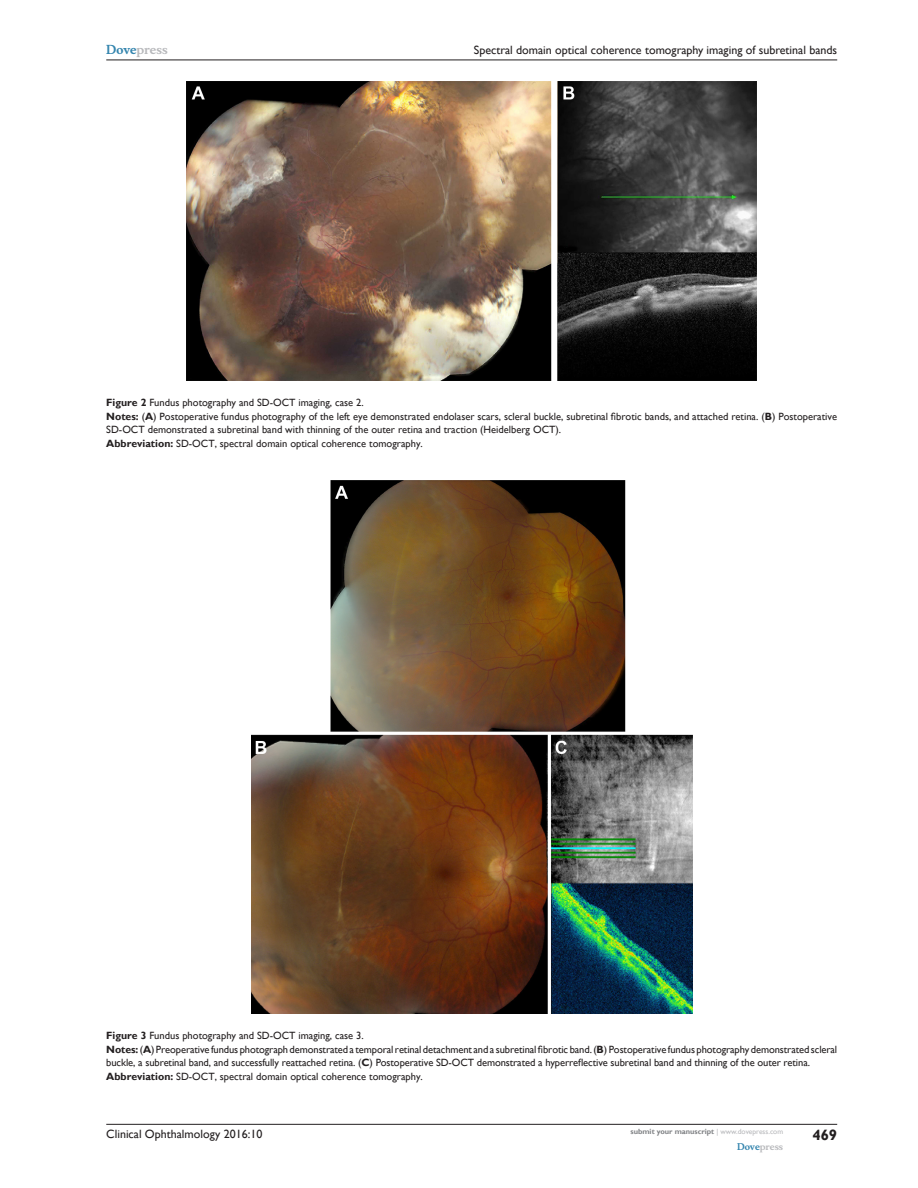
<style>
.page{position:relative;width:918px;height:1188px;background:#fff}
.page>*{position:absolute;margin:0;border:0;box-sizing:border-box;transform-origin:0 0}
.RunFolio-R{font:700 15px "Gill Sans";color:#231f20}
.RunH-R{font:12px "Gill Sans";color:#231f20}
.RunF-R{font:12px "Gill Sans";color:#231f20}
.RunH-Brand-R{font:700 12px "Musee";color:#b8b9bc}
.FigSNRI{font:10.5px/13.5px "Gill Sans";letter-spacing:-.01em;color:#231f20}
.FigC{font:10.5px "Gill Sans";color:#231f20}
.RunF-Brand-R{font:700 9px "Musee";color:#b8b9bc}
.RunF-SubmityourMS-R{font:700 7.5px "Gill Sans";color:#808285}
.s1{color:#3485ae}
.s2{font-weight:700}
.s3{font-weight:400;color:#b8b9bc}
</style>
<div class="page">
<hr style="left:106px;top:1124px;width:731px;height:1px;background:#231f20">
<hr style="left:106px;top:60px;width:731px;height:1px;background:#231f20">
<img style="left:187px;top:81px;width:570px;height:300px">
<img style="left:251px;top:480px;width:441px;height:534px">
<p class="RunH-Brand-R" style="left:106px;top:43px;width:63px"><span class="s1">Dove</span>press</p>
<p class="RunH-R" style="left:474px;top:43px;width:365px">Spectral domain optical coherence tomography imaging of subretinal bands</p>
<p class="FigC" style="left:106px;top:397px;width:259px"><span class="s2">Figure 2</span> Fundus photography and SD-OCT imaging, case 2.</p>
<p class="FigSNRI" style="left:106px;top:410px;width:732px"><span class="s2">Notes:</span> (<span class="s2">A</span>) Postoperative fundus photography of the left eye demonstrated endolaser scars, scleral buckle, subretinal fibrotic bands, and attached retina. (<span class="s2">B</span>) Postoperative<br>SD-OCT demonstrated a subretinal band with thinning of the outer retina and traction (Heidelberg OCT).</p>
<p class="FigSNRI" style="left:106px;top:437px;width:318px"><span class="s2">Abbreviation:</span> SD-OCT, spectral domain optical coherence tomography.</p>
<p class="FigC" style="left:106px;top:1029px;width:259px"><span class="s2">Figure 3</span> Fundus photography and SD-OCT imaging, case 3.</p>
<p class="FigSNRI" style="left:106px;top:1042px;width:732px"><span class="s2">Notes:</span> (<span class="s2">A</span>) Preoperative fundus photograph demonstrated a temporal retinal detachment and a subretinal fibrotic band. (<span class="s2">B</span>) Postoperative fundus photography demonstrated scleral buckle, a subretinal band, and successfully reattached retina. (<span class="s2">C</span>) Postoperative SD-OCT demonstrated a hyperreflective subretinal band and thinning of the outer retina.</p>
<p class="FigSNRI" style="left:106px;top:1069px;width:318px"><span class="s2">Abbreviation:</span> SD-OCT, spectral domain optical coherence tomography.</p>
<p class="RunF-R" style="left:106px;top:1127px;width:158px">Clinical Ophthalmology 2016:10</p>
<p class="RunF-SubmityourMS-R" style="left:631px;top:1127px;width:154px">submit your manuscript <span class="s3">| www.dovepress.com</span></p>
<p class="RunF-Brand-R" style="left:737px;top:1141px;width:48px"><span class="s1">Dove</span>press</p>
<p class="RunFolio-R" style="left:812px;top:1126px;width:26px">469</p>
</div>
